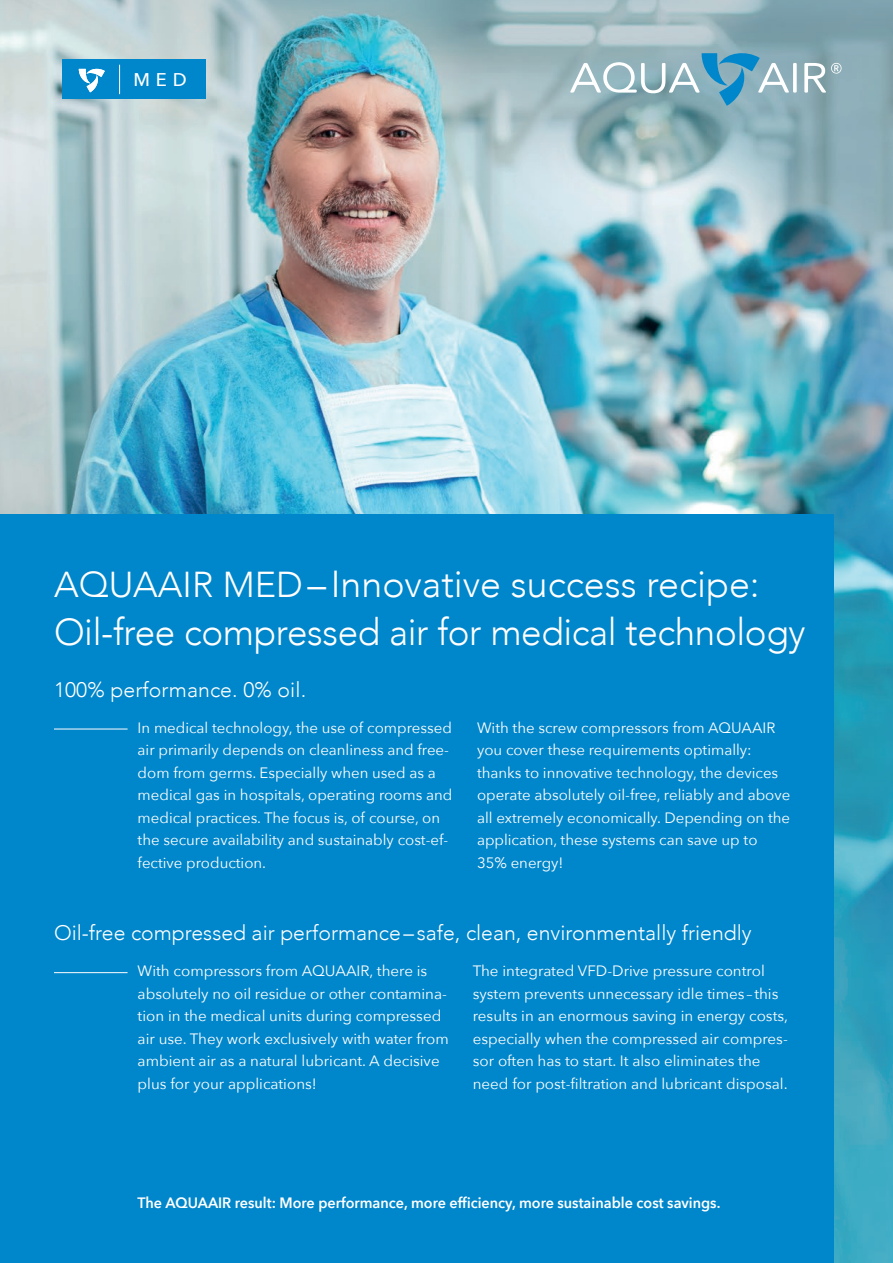
<style>
.page{position:relative;width:893px;height:1263px;background:#fff}
.page>*{position:absolute;margin:0;border:0;box-sizing:border-box;transform-origin:0 0}
.t1{font:300 37.5px/48px "Avenir";letter-spacing:-.01em;color:#fff}
.t2{font:300 21px "Avenir";color:#fff}
.t3{font:500 18.3px "Avenir Next";color:#fff}
.t4{font:15px/22.5px "Avenir Next";color:#fff}
.t5{font:600 15px "Avenir Next";color:#fff;scale:.96 1}
.s1{font-size:36px}
</style>
<div class="page">
<img style="left:0;top:0;width:893px;height:1263px">
<div style="left:0;top:514px;width:833px;height:749px;background:#0086cb"></div>
<hr style="left:54px;top:729px;width:74px;height:1px;background:#fff">
<hr style="left:54px;top:972px;width:74px;height:1px;background:#fff">
<div style="left:63px;top:60px;width:143px;height:39px;background:#0086cb"></div>
<svg style="left:793px;top:63px;width:4px;height:30px"></svg>
<svg style="left:570px;top:50px;width:219px;height:56px"></svg>
<svg style="left:804px;top:63px;width:37px;height:30px"></svg>
<p class="t3" style="left:134px;top:64px;width:55px">MED</p>
<h1 class="t1" style="left:54px;top:561px;width:753px"><span class="s1">AQUAAIR MED</span>–Innovative success recipe:<br>Oil-free compressed air for medical technology</h1>
<h2 class="t2" style="left:54px;top:677px;width:254px">100% performance. 0% oil.</h2>
<p class="t4" style="left:138px;top:715px;width:316px">In medical technology, the use of compressed air primarily depends on cleanliness and free&shy;dom from germs. Especially when used as a medical gas in hospitals, operating rooms and medical practices. The focus is, of course, on the secure availability and sustainably cost-ef&shy;fective production.</p>
<p class="t4" style="left:477px;top:715px;width:315px">With the screw compressors from AQUAAIR you cover these requirements optimally: thanks to innovative technology, the devices operate absolutely oil-free, reliably and above all extremely economically. Depending on the application, these systems can save up to 35% energy!</p>
<h2 class="t2" style="left:54px;top:920px;width:699px">Oil-free compressed air performance– safe, clean, environmentally friendly</h2>
<p class="t4" style="left:138px;top:959px;width:313px">With compressors from AQUAAIR, there is absolutely no oil residue or other contamina&shy;tion in the medical units during compressed air use. They work exclusively with water from ambient air as a natural lubricant. A decisive plus for your applications!</p>
<p class="t4" style="left:473px;top:959px;width:317px">The integrated VFD-Drive pressure control system prevents unnecessary idle times – this results in an enormous saving in energy costs, especially when the compressed air compres&shy;sor often has to start. It also eliminates the need for post-filtration and lubricant disposal.</p>
<p class="t5" style="left:138px;top:1190px;width:609px">The AQUAAIR result: More performance, more efficiency, more sustainable cost savings.</p>
</div>
